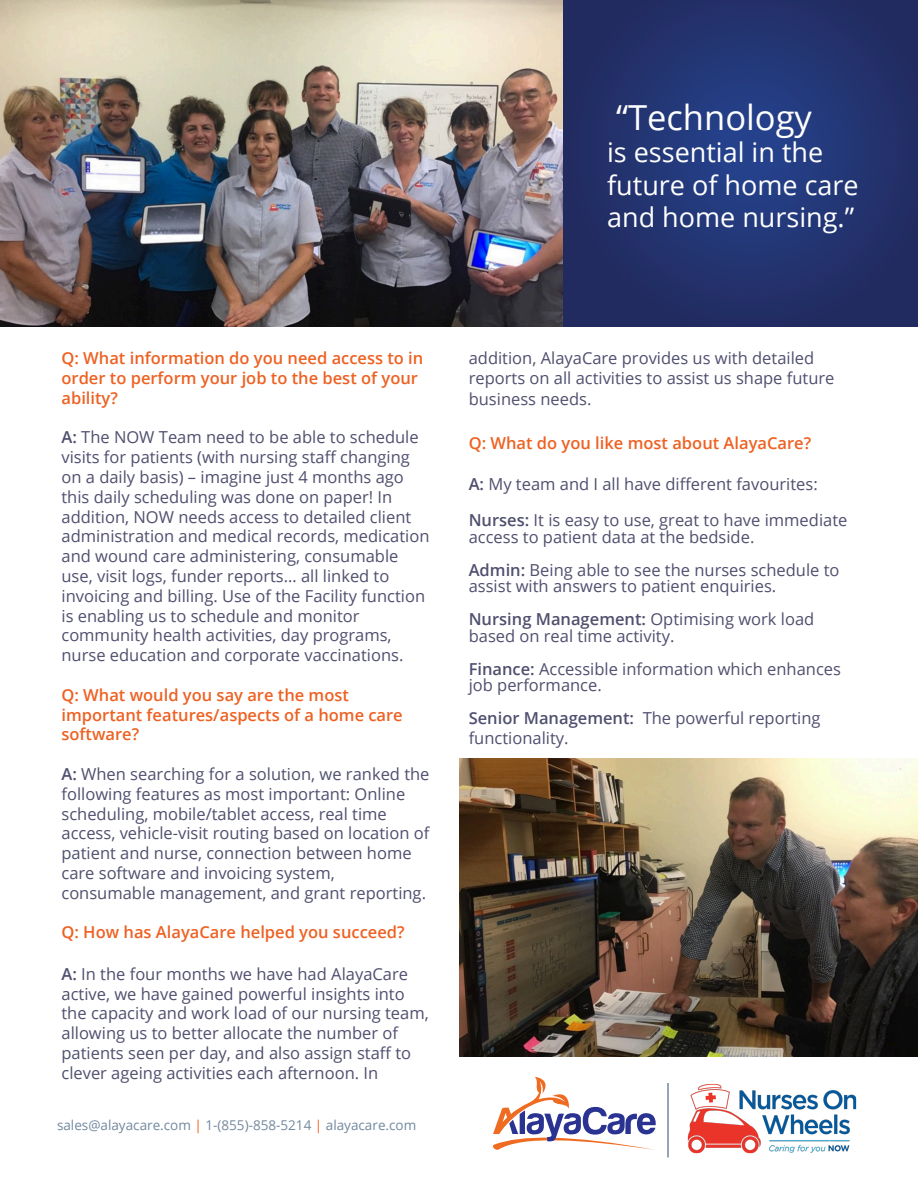
<style>
.page{position:relative;width:918px;height:1188px;background:#fff}
.page>*{position:absolute;margin:0;border:0;box-sizing:border-box;transform-origin:0 0}
.t1{font:34.5px "Open Sans";color:#fff}
.t2{font:27px/32.4px "Open Sans";color:#fff}
.t3{font:16.5px/19.8px "Open Sans";color:#4f4f6f}
.t4{font:600 16.5px/19.8px "Open Sans";color:#ee6122}
.t5{font:13.5px "Open Sans";color:#72889e}
.s1{font-weight:600}
.s2{color:#ee6122}
</style>
<div class="page">
<svg style="left:493px;top:1077px;width:163px;height:73px"></svg>
<hr style="left:667px;top:1083px;width:2px;height:74px;background:#72889e">
<img style="left:687px;top:1084px;width:170px;height:70px">
<img style="left:459px;top:758px;width:459px;height:298px">
<img style="left:0;top:0;width:564px;height:327px">
<svg style="left:564px;top:0;width:354px;height:327px;background:#22326e"></svg>
<p class="t1" style="left:616px;top:94px;width:197px">“Technology</p>
<p class="t2" style="left:607px;top:136px;width:253px">is essential in the future of home care and home nursing.”</p>
<p class="t4" style="left:62px;top:348px;width:363px">Q: What information do you need access to in order to perform your job to the best of your ability?</p>
<p class="t3" style="left:62px;top:427px;width:370px"><span class="s1">A:</span> The NOW Team need to be able to schedule visits for patients (with nursing staff changing on a daily basis) – imagine just 4 months ago this daily scheduling was done on paper! In addition, NOW needs access to detailed client administration and medical records, medication and wound care administering, consumable use, visit logs, funder reports… all linked to</p>
<p class="t3" style="left:62px;top:585px;width:365px">invoicing and billing. Use of the Facility function is enabling us to schedule and monitor</p>
<p class="t3" style="left:62px;top:625px;width:343px">community health activities, day programs, nurse education and corporate vaccinations.</p>
<p class="t4" style="left:62px;top:684px;width:289px">Q: What would you say are the most</p>
<p class="t4" style="left:62px;top:704px;width:343px">important features/aspects of a home care software?</p>
<p class="t3" style="left:62px;top:764px;width:370px"><span class="s1">A:</span> When searching for a solution, we ranked the following features as most important: Online scheduling, mobile/tablet access, real time access, vehicle-visit routing based on location of patient and nurse, connection between home care software and invoicing system,</p>
<p class="t3" style="left:62px;top:882px;width:366px">consumable management, and grant reporting.</p>
<p class="t4" style="left:62px;top:922px;width:345px">Q: How has AlayaCare helped you succeed?</p>
<p class="t3" style="left:62px;top:963px;width:348px"><span class="s1">A:</span> In the four months we have had AlayaCare</p>
<p class="t3" style="left:62px;top:983px;width:369px">active, we have gained powerful insights into the capacity and work load of our nursing team,</p>
<p class="t3" style="left:62px;top:1023px;width:351px">allowing us to better allocate the number of patients seen per day, and also assign staff to clever ageing activities each afternoon. In</p>
<p class="t5" style="left:57px;top:1116px;width:361px">sales@alayacare.com <span class="s2">|</span> 1-(855)-858-5214 <span class="s2">|</span> alayacare.com</p>
<p class="t3" style="left:469px;top:348px;width:367px">addition, AlayaCare provides us with detailed reports on all activities to assist us shape future</p>
<p class="t3" style="left:469px;top:389px;width:124px">business needs.</p>
<p class="t4" style="left:469px;top:432px;width:344px">Q: What do you like most about AlayaCare?</p>
<p class="t3" style="left:469px;top:474px;width:351px"><span class="s1">A:</span> My team and I all have different favourites:</p>
<p class="t3" style="left:469px;top:512px;width:380px;line-height:16.5px"><span class="s1">Nurses:</span> It is easy to use, great to have immediate access to patient data at the bedside.</p>
<p class="t3" style="left:469px;top:561px;width:372px;line-height:16.5px"><span class="s1">Admin:</span> Being able to see the nurses schedule to assist with answers to patient enquiries.</p>
<p class="t3" style="left:469px;top:611px;width:347px;line-height:16.5px"><span class="s1">Nursing Management:</span> Optimising work load based on real time activity.</p>
<p class="t3" style="left:469px;top:660px;width:374px;line-height:16.5px"><span class="s1">Finance:</span> Accessible information which enhances job performance.</p>
<p class="t3" style="left:469px;top:708px;width:353px"><span class="s1">Senior Management:</span> The powerful reporting</p>
<p class="t3" style="left:469px;top:728px;width:101px">functionality.</p>
</div>
